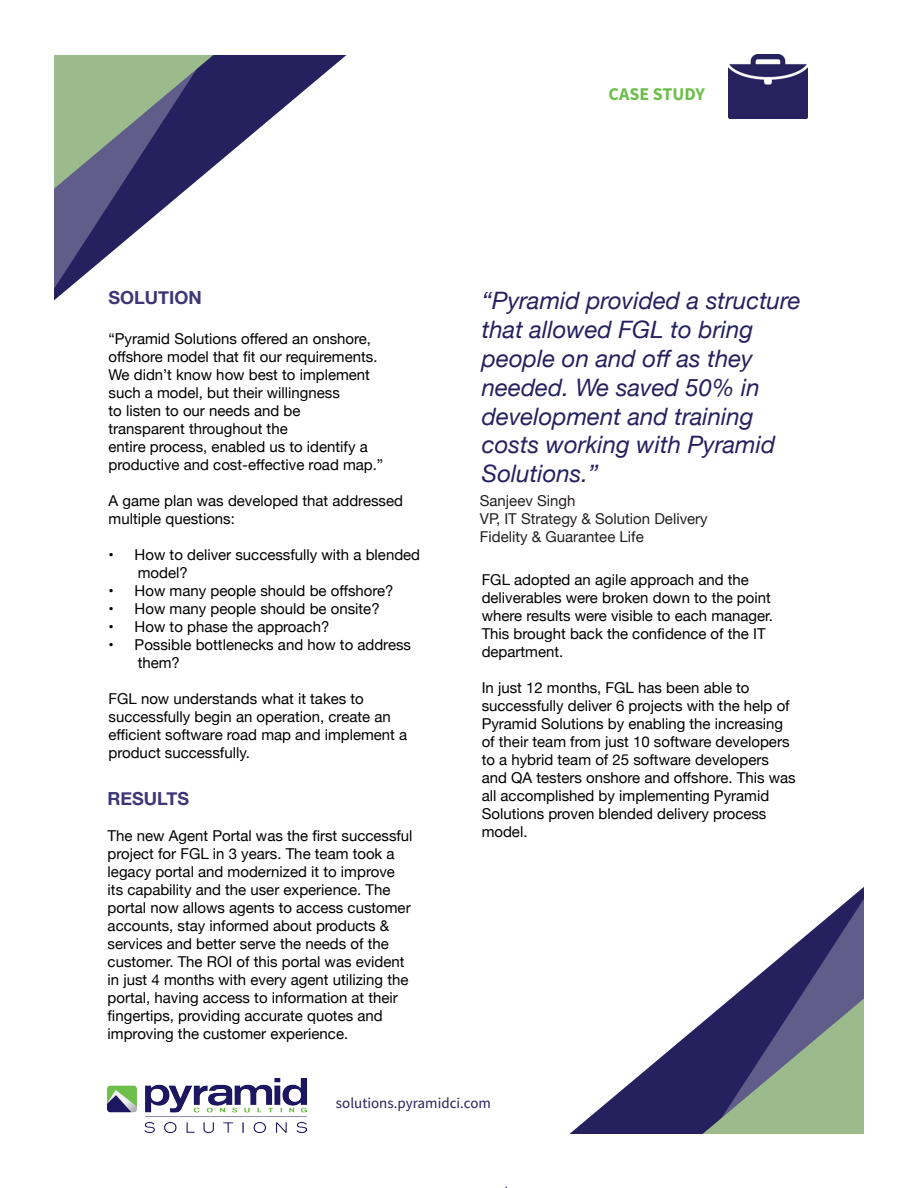
<style>
.page{position:relative;width:918px;height:1188px;background:#fff}
.page>*{position:absolute;margin:0;border:0;box-sizing:border-box;transform-origin:0 0}
.t1{font:italic 24px/28.8px "Helvetica Neue";color:#25215e}
.t2{font:700 18px "Helvetica Neue";color:#3c3776}
.t3{font:700 18px "Source Sans Pro";color:#6dbe4b}
.t4{font:15px/18px "Helvetica Neue";color:#000}
.t5{font:15px "Helvetica Neue";color:#231f20}
.t6{font:15px "Source Sans Pro";color:#25215e}
</style>
<div class="page">
<svg style="left:279px;top:55px;width:68px;height:57px"></svg>
<svg style="left:54px;top:234px;width:79px;height:67px"></svg>
<svg style="left:54px;top:55px;width:225px;height:179px"></svg>
<svg style="left:505px;top:1076px;width:133px;height:112px"></svg>
<svg style="left:785px;top:887px;width:79px;height:66px"></svg>
<svg style="left:638px;top:953px;width:226px;height:181px"></svg>
<div style="left:508px;top:1134px;width:410px;height:54px;background:#fff"></div>
<img style="left:108px;top:1079px;width:198px;height:54px">
<img style="left:729px;top:55px;width:79px;height:63px">
<p class="t3" style="left:609px;top:83px;width:98px">CASE STUDY</p>
<p class="t2" style="left:109px;top:284px;width:95px">SOLUTION</p>
<p class="t4" style="left:109px;top:330px;width:264px">“Pyramid Solutions offered an onshore,</p>
<p class="t4" style="left:109px;top:348px;width:271px">offshore model that fit our requirements.</p>
<p class="t4" style="left:109px;top:366px;width:263px">We didn’t know how best to implement</p>
<p class="t4" style="left:109px;top:384px;width:233px">such a model, but their willingness</p>
<p class="t4" style="left:109px;top:402px;width:193px">to listen to our needs and be</p>
<p class="t4" style="left:109px;top:420px;width:181px">transparent throughout the</p>
<p class="t4" style="left:109px;top:438px;width:276px">entire process, enabled us to identify a productive and cost-effective road map.”</p>
<p class="t4" style="left:109px;top:492px;width:296px">A game plan was developed that addressed multiple questions:</p>
<p class="t4" style="left:109px;top:546px;width:313px">• How to deliver successfully with a blended</p>
<p class="t4" style="left:138px;top:564px;width:52px">model?</p>
<p class="t4" style="left:109px;top:582px;width:287px">• How many people should be offshore?</p>
<p class="t4" style="left:109px;top:600px;width:273px">• How many people should be onsite?</p>
<p class="t4" style="left:109px;top:618px;width:222px">• How to phase the approach?</p>
<p class="t4" style="left:109px;top:636px;width:304px">• Possible bottlenecks and how to address</p>
<p class="t4" style="left:138px;top:654px;width:44px">them?</p>
<p class="t4" style="left:109px;top:690px;width:300px">FGL now understands what it takes to successfully begin an operation, create an efficient software road map and implement a product successfully.</p>
<p class="t2" style="left:108px;top:785px;width:83px">RESULTS</p>
<p class="t4" style="left:108px;top:828px;width:306px">The new Agent Portal was the first successful project for FGL in 3 years. The team took a legacy portal and modernized it to improve its capability and the user experience. The portal now allows agents to access customer accounts, stay informed about products &amp; services and better serve the needs of the customer. The ROI of this portal was evident in just 4 months with every agent utilizing the portal, having access to information at their fingertips, providing accurate quotes and improving the customer experience.</p>
<p class="t1" style="left:482px;top:288px;width:320px">“Pyramid provided a structure that allowed FGL to bring people on and off as they needed. We saved 50% in development and training costs working with Pyramid<br>Solutions.”</p>
<p class="t5" style="left:480px;top:489px;width:97px">Sanjeev Singh</p>
<p class="t5" style="left:480px;top:507px;width:229px">VP, IT Strategy &amp; Solution Delivery</p>
<p class="t5" style="left:480px;top:525px;width:165px">Fidelity &amp; Guarantee Life</p>
<p class="t4" style="left:482px;top:571px;width:293px">FGL adopted an agile approach and the deliverables were broken down to the point where results were visible to each manager.<br>This brought back the confidence of the IT department.</p>
<p class="t4" style="left:482px;top:679px;width:315px">In just 12 months, FGL has been able to successfully deliver 6 projects with the help of Pyramid Solutions by enabling the increasing of their team from just 10 software developers to a hybrid team of 25 software developers and QA testers onshore and offshore. This was all accomplished by implementing Pyramid Solutions proven blended delivery process model.</p>
<p class="t6" style="left:336px;top:1094px;width:156px">solutions.pyramidci.com</p>
</div>
